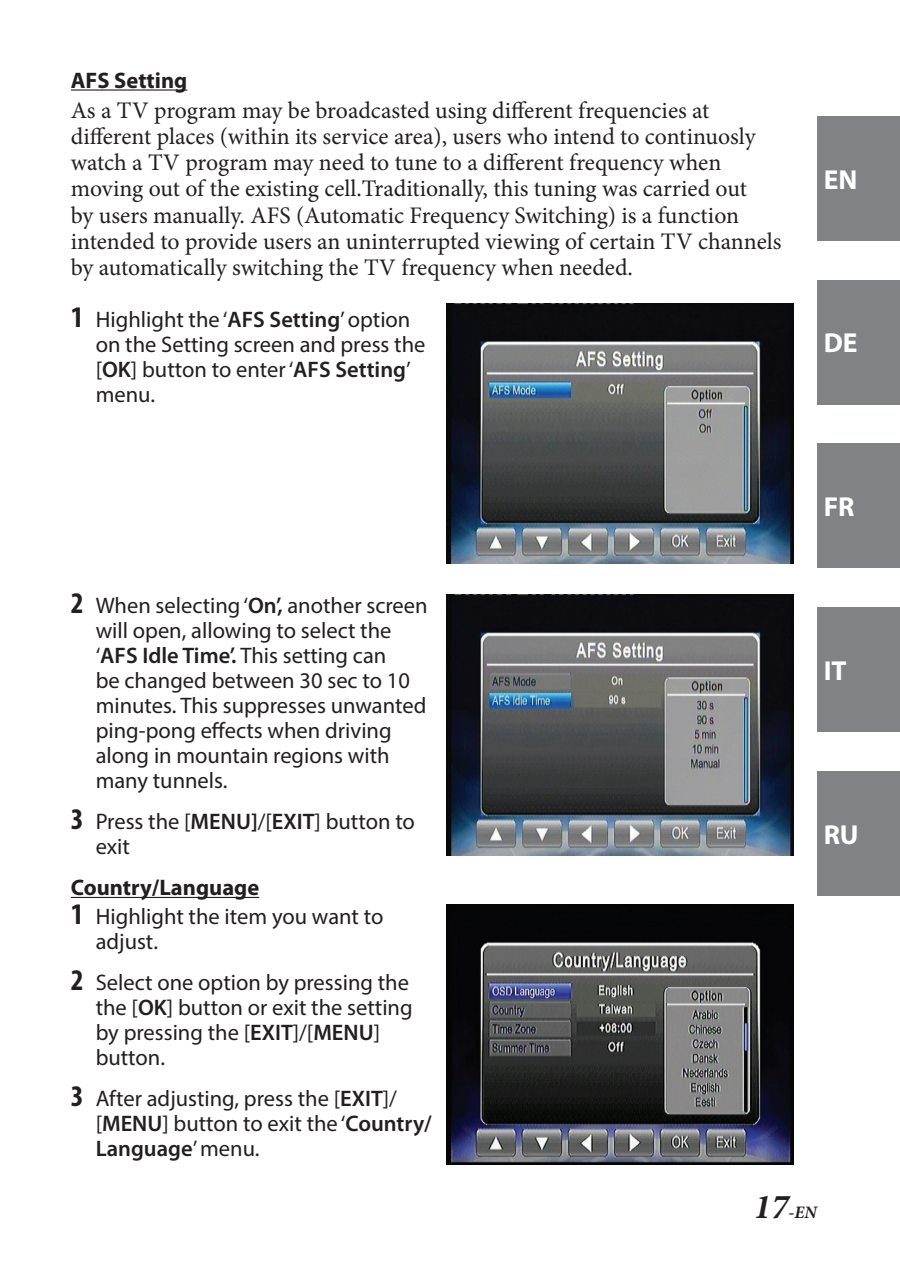
<style>
.page{position:relative;width:900px;height:1276px;background:#fff}
.page>*{position:absolute;margin:0;border:0;box-sizing:border-box;transform-origin:0 0}
.t1{font:700 27.5px "Myriad Pro";color:#fff}
.t2{font:23.75px/26.2px "Minion Pro";color:#231f20}
.t3{font:22.5px/25px "Myriad Pro";color:#231f20}
.t4{font:700 22.5px "Myriad Pro";color:#231f20}
.t5{font:italic 700 17.5px "Minion Pro";color:#231f20}
.s1{font-weight:700;font-stretch:condensed;font-size:30px}
.s2{font-weight:600}
.s3{font-weight:700}
.s4{font-size:35px}
</style>
<div class="page">
<div style="left:817px;top:116px;width:83px;height:124px;background:#808285"></div>
<div style="left:817px;top:280px;width:83px;height:124px;background:#808285"></div>
<div style="left:817px;top:444px;width:83px;height:124px;background:#808285"></div>
<div style="left:817px;top:607px;width:83px;height:124px;background:#808285"></div>
<div style="left:817px;top:771px;width:83px;height:124px;background:#808285"></div>
<hr style="left:71px;top:89px;width:116px;height:2px;background:#231f20">
<hr style="left:71px;top:897px;width:188px;height:1px;background:#231f20">
<img style="left:447px;top:303px;width:347px;height:260px">
<img style="left:447px;top:595px;width:347px;height:260px">
<img style="left:447px;top:904px;width:347px;height:260px">
<p class="t4" style="left:71px;top:65px;width:118px">AFS Setting</p>
<p class="t2" style="left:71px;top:97px;width:712px">As a TV program may be broadcasted using different frequencies at different places (within its service area), users who intend to continuosly watch a TV program may need to tune to a different frequency when moving out of the existing cell.Traditionally, this tuning was carried out<br>by users manually. AFS (Automatic Frequency Switching) is a function intended to provide users an uninterrupted viewing of certain TV channels by automatically switching the TV frequency when needed.</p>
<p class="t3" style="left:96px;top:306px;width:331px;text-indent:-25px"><span class="s1">1</span> Highlight the ‘<span class="s2">AFS Setting</span>’ option on the Setting screen and press the [<span class="s2">OK</span>] button to enter ‘<span class="s2">AFS Setting</span>’ menu.</p>
<p class="t3" style="left:96px;top:592px;width:333px;text-indent:-25px"><span class="s1">2</span> When selecting ‘<span class="s2">On’,</span> another screen will open, allowing to select the ‘<span class="s2">AFS Idle Time’.</span> This setting can<br>be changed between 30 sec to 10 minutes. This suppresses unwanted ping-pong effects when driving along in mountain regions with many tunnels.</p>
<p class="t3" style="left:96px;top:808px;width:321px;text-indent:-25px"><span class="s1">3</span> Press the [<span class="s2">MENU]</span>/[<span class="s2">EXIT</span>] button to exit</p>
<p class="t3" style="left:71px;top:873px;width:314px;line-height:28.5px"><span class="s3">Country/Language<br></span><span class="s1">1</span> Highlight the item you want to</p>
<p class="t3" style="left:71px;top:920px;width:340px;line-height:41px;text-indent:25px">adjust.<br><span class="s1">2</span> Select one option by pressing the</p>
<p class="t3" style="left:96px;top:994px;width:319px">the [<span class="s2">OK</span>] button or exit the setting by pressing the [<span class="s2">EXIT</span>]/[<span class="s2">MENU</span>] button.</p>
<p class="t3" style="left:96px;top:1085px;width:338px;text-indent:-25px"><span class="s1">3</span> After adjusting, press the [<span class="s2">EXIT</span>]/ [<span class="s2">MENU</span>] button to exit the ‘<span class="s2">Country/<br>Language</span>’ menu.</p>
<p class="t1" style="left:824px;top:161px;width:35px">EN</p>
<p class="t1" style="left:824px;top:325px;width:35px">DE</p>
<p class="t1" style="left:824px;top:489px;width:32px">FR</p>
<p class="t1" style="left:824px;top:652px;width:24px">IT</p>
<p class="t1" style="left:824px;top:816px;width:36px">RU</p>
<p class="t5" style="left:754px;top:1199px;width:64px"><span class="s4">17</span>-EN</p>
</div>
